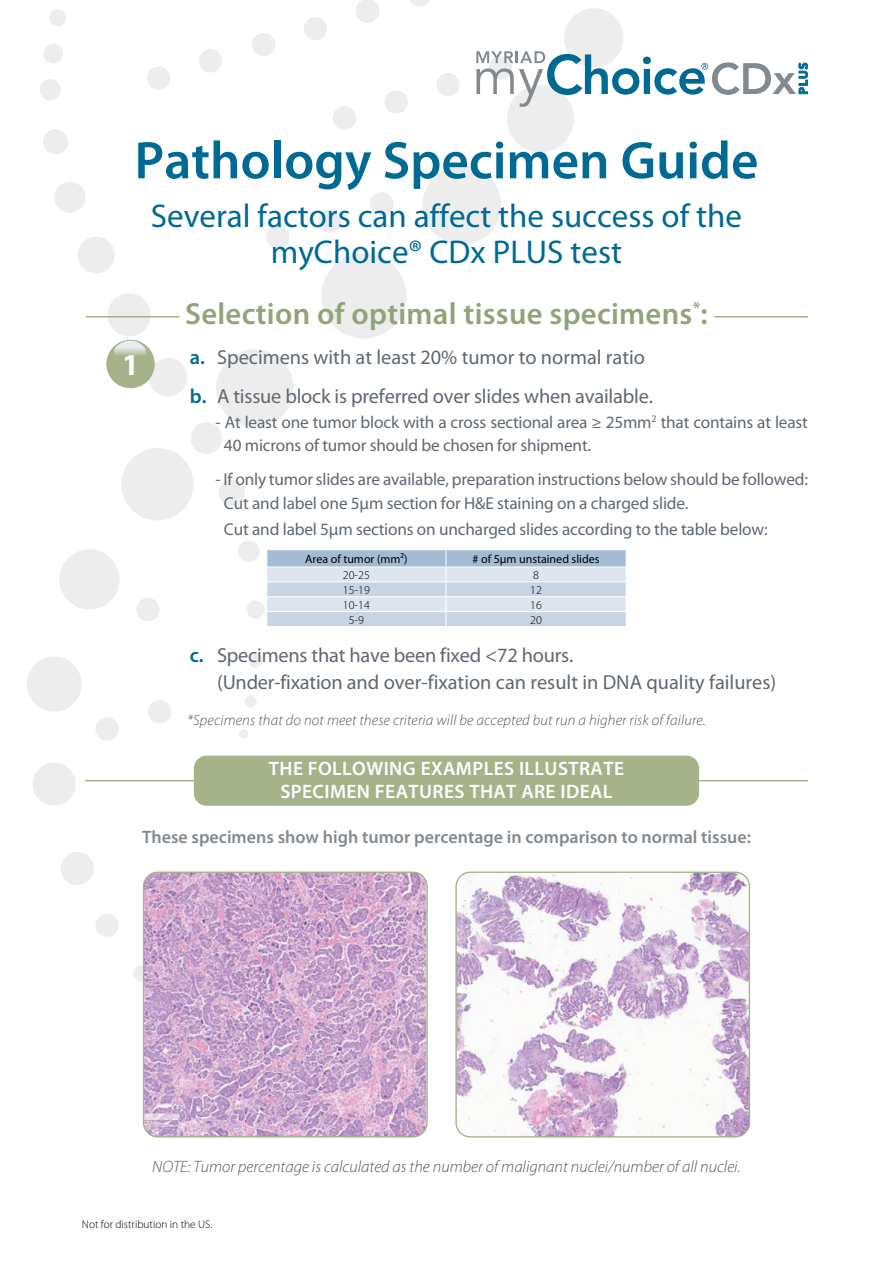
<style>
.page{position:relative;width:893px;height:1263px;background:#fff}
.page>*{position:absolute;margin:0;border:0;box-sizing:border-box;transform-origin:0 0}
.t1{font:600 53.25px "Myriad Pro";color:#006994}
.t2{font:33px/36px "Myriad Pro";color:#006994;text-align:center}
.t3{font:600 30.6px "Myriad Pro";letter-spacing:.01em;color:#93a378}
.t4{font:700 30.45px "Myriad Pro";color:#fff}
.t5{font:20.4px/39px "Myriad Pro";letter-spacing:-.01em;color:#5f6872}
.t6{font:600 19.5px/23.4px "Myriad Pro";letter-spacing:.02em;color:#fff;text-align:center}
.t7{font:600 18px "Myriad Pro";color:#82898f}
.t8{font:17.25px/25.2px "Myriad Pro";letter-spacing:-.01em;color:#5f6872}
.t9{font:italic 300 16.5px "Myriad Pro";color:#575756}
.t10{font:italic 300 15px "Myriad Pro";letter-spacing:.01em;color:#575756}
.t11{font:12px "Myriad Pro";color:#000}
.t12{font:300 12px "Myriad Pro";color:#000}
.t13{font:300 11.25px "Myriad Pro";color:#000}
.s1{font-weight:600;color:#006994}
</style>
<div class="page">
<div style="left:564px;top:8px;width:59px;height:60px;background:#ededed;border-radius:50%"></div>
<div style="left:507px;top:85px;width:67px;height:67px;background:#ededed;border-radius:50%"></div>
<div style="left:422px;top:166px;width:79px;height:79px;background:#ededed;border-radius:50%"></div>
<div style="left:321px;top:253px;width:86px;height:86px;background:#ededed;border-radius:50%"></div>
<div style="left:216px;top:349px;width:78px;height:78px;background:#ededed;border-radius:50%"></div>
<div style="left:121px;top:448px;width:73px;height:72px;background:#ededed;border-radius:50%"></div>
<div style="left:59px;top:549px;width:61px;height:60px;background:#ededed;border-radius:50%"></div>
<div style="left:27px;top:656px;width:55px;height:56px;background:#ededed;border-radius:50%"></div>
<div style="left:33px;top:762px;width:43px;height:43px;background:#ededed;border-radius:50%"></div>
<div style="left:61px;top:852px;width:33px;height:33px;background:#ededed;border-radius:50%"></div>
<div style="left:96px;top:914px;width:23px;height:23px;background:#ededed;border-radius:50%"></div>
<div style="left:133px;top:965px;width:16px;height:17px;background:#ededed;border-radius:50%"></div>
<svg style="left:410px;top:0;width:20px;height:6px"></svg>
<svg style="left:356px;top:0;width:23px;height:8px"></svg>
<div style="left:436px;top:73px;width:24px;height:23px;background:#ededed;border-radius:50%"></div>
<div style="left:385px;top:90px;width:23px;height:24px;background:#ededed;border-radius:50%"></div>
<div style="left:333px;top:106px;width:23px;height:24px;background:#ededed;border-radius:50%"></div>
<div style="left:370px;top:192px;width:23px;height:23px;background:#ededed;border-radius:50%"></div>
<div style="left:318px;top:210px;width:23px;height:23px;background:#ededed;border-radius:50%"></div>
<div style="left:266px;top:226px;width:23px;height:23px;background:#ededed;border-radius:50%"></div>
<div style="left:136px;top:598px;width:24px;height:23px;background:#ededed;border-radius:50%"></div>
<div style="left:95px;top:717px;width:24px;height:23px;background:#ededed;border-radius:50%"></div>
<div style="left:148px;top:700px;width:23px;height:23px;background:#ededed;border-radius:50%"></div>
<div style="left:252px;top:33px;width:23px;height:23px;background:#ededed;border-radius:50%"></div>
<div style="left:199px;top:49px;width:23px;height:23px;background:#ededed;border-radius:50%"></div>
<div style="left:49px;top:9px;width:17px;height:17px;background:#ededed;border-radius:50%"></div>
<div style="left:44px;top:44px;width:19px;height:19px;background:#ededed;border-radius:50%"></div>
<div style="left:40px;top:79px;width:21px;height:21px;background:#ededed;border-radius:50%"></div>
<div style="left:43px;top:129px;width:25px;height:25px;background:#ededed;border-radius:50%"></div>
<div style="left:54px;top:182px;width:31px;height:31px;background:#ededed;border-radius:50%"></div>
<div style="left:78px;top:236px;width:37px;height:37px;background:#ededed;border-radius:50%"></div>
<div style="left:108px;top:293px;width:43px;height:43px;background:#ededed;border-radius:50%"></div>
<div style="left:149px;top:358px;width:38px;height:38px;background:#ededed;border-radius:50%"></div>
<div style="left:191px;top:422px;width:31px;height:32px;background:#ededed;border-radius:50%"></div>
<div style="left:218px;top:479px;width:27px;height:27px;background:#ededed;border-radius:50%"></div>
<div style="left:238px;top:541px;width:22px;height:21px;background:#ededed;border-radius:50%"></div>
<div style="left:246px;top:600px;width:19px;height:19px;background:#ededed;border-radius:50%"></div>
<div style="left:248px;top:653px;width:15px;height:14px;background:#ededed;border-radius:50%"></div>
<div style="left:244px;top:695px;width:13px;height:13px;background:#ededed;border-radius:50%"></div>
<div style="left:239px;top:730px;width:9px;height:9px;background:#ededed;border-radius:50%"></div>
<div style="left:304px;top:17px;width:23px;height:23px;background:#ededed;border-radius:50%"></div>
<div style="left:356px;top:0;width:23px;height:23px;background:#ededed;border-radius:50%"></div>
<div style="left:147px;top:67px;width:23px;height:23px;background:#ededed;border-radius:50%"></div>
<svg style="left:476px;top:51px;width:332px;height:56px"></svg>
<div style="left:106px;top:340px;width:49px;height:48px;background:#a6b289;border-radius:50%"></div>
<svg style="left:107px;top:341px;width:46px;height:17px"></svg>
<img style="left:144px;top:873px;width:283px;height:264px">
<div style="left:143px;top:871px;width:285px;height:266px;border:1px solid #a6b289;border-radius:14px"></div>
<hr style="left:692px;top:780px;width:116px;height:1px;background:#a6b289">
<hr style="left:714px;top:316px;width:94px;height:1px;background:#a6b289">
<hr style="left:85px;top:780px;width:119px;height:1px;background:#a6b289">
<hr style="left:86px;top:316px;width:93px;height:1px;background:#a6b289">
<img style="left:457px;top:873px;width:292px;height:264px">
<div style="left:455px;top:871px;width:295px;height:266px;border:1px solid #a6b289;border-radius:14px"></div>
<div style="left:194px;top:756px;width:505px;height:50px;background:#a6b289;border-radius:13px"></div>
<svg style="left:267px;top:550px;width:359px;height:76px;background:#cbd7e5"></svg>
<h1 class="t1" style="left:134px;top:131px;width:625px">Pathology Specimen Guide</h1>
<h2 class="t2" style="left:151px;top:198px;width:593px">Several factors can affect the success of the myChoice® CDx PLUS test</h2>
<h3 class="t4" style="left:122px;top:347px;width:18px">1</h3>
<h3 class="t3" style="left:185px;top:297px;width:524px">Selection of optimal tissue specimens<sup>*</sup>:</h3>
<p class="t5" style="left:190px;top:338px;width:464px"><span class="s1">a.</span> Specimens with at least 20% tumor to normal ratio <span class="s1">b.</span> A tissue block is preferred over slides when available.</p>
<p class="t8" style="left:224px;top:411px;width:585px;line-height:22.5px;text-indent:-9px">- At least one tumor block with a cross sectional area ≥ 25mm<sup>2</sup> that contains at least<br>40 microns of tumor should be chosen for shipment.</p>
<p class="t8" style="left:224px;top:466px;width:585px;text-indent:-9px">- If only tumor slides are available, preparation instructions below should be followed:<br>Cut and label one 5μm section for H&amp;E staining on a charged slide.<br>Cut and label 5μm sections on uncharged slides according to the table below:</p>
<p class="t11" style="left:305px;top:552px;width:104px">Area of tumor (mm²)</p>
<p class="t11" style="left:473px;top:552px;width:128px"># of 5µm unstained slides</p>
<p class="t12" style="left:343px;top:568px;width:28px">20-25</p>
<p class="t12" style="left:533px;top:568px;width:7px">8</p>
<p class="t12" style="left:343px;top:583px;width:28px">15-19</p>
<p class="t12" style="left:530px;top:583px;width:13px">12</p>
<p class="t12" style="left:343px;top:598px;width:28px">10-14</p>
<p class="t12" style="left:530px;top:598px;width:13px">16</p>
<p class="t12" style="left:349px;top:613px;width:17px">5-9</p>
<p class="t12" style="left:530px;top:613px;width:13px">20</p>
<p class="t5" style="left:217px;top:642px;width:561px;line-height:27px;text-indent:-27px"><span class="s1">c.</span> Specimens that have been fixed &lt;72 hours.<br>(Under-fixation and over-fixation can result in DNA quality failures)</p>
<p class="t10" style="left:187px;top:712px;width:520px">*Specimens that do not meet these criteria will be accepted but run a higher risk of failure.</p>
<p class="t6" style="left:269px;top:757px;width:357px">THE FOLLOWING EXAMPLES ILLUSTRATE<br>SPECIMEN FEATURES THAT ARE IDEAL</p>
<p class="t7" style="left:142px;top:827px;width:610px">These specimens show high tumor percentage in comparison to normal tissue:</p>
<p class="t9" style="left:152px;top:1158px;width:590px">NOTE: Tumor percentage is calculated as the number of malignant nuclei/number of all nuclei.</p>
<p class="t13" style="left:82px;top:1218px;width:132px">Not for distribution in the US.</p>
</div>
